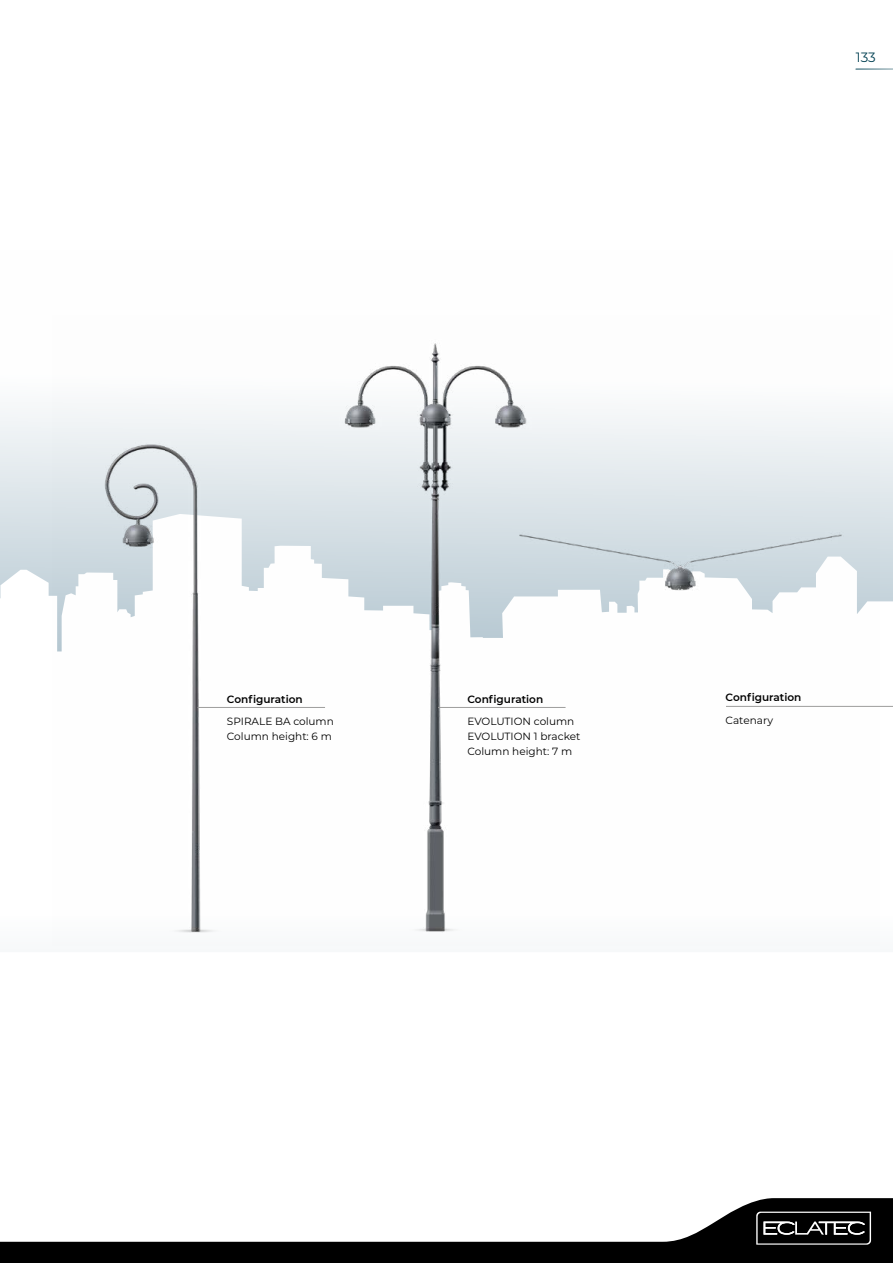
<style>
.page{position:relative;width:893px;height:1263px;background:#fff}
.page>*{position:absolute;margin:0;border:0;box-sizing:border-box;transform-origin:0 0}
.t1{font:13.5px "Montserrat";color:#004052}
.t2{font:10.5px/15px "Montserrat";color:#000}
.t3{font:600 10.5px "Montserrat";color:#000}
</style>
<div class="page">
<svg style="left:0;top:410px;width:893px;height:192px"></svg>
<hr style="left:856px;top:69px;width:37px;height:1px;background:#004052">
<img style="left:52px;top:343px;width:827px;height:536px">
<hr style="left:438px;top:707px;width:128px;height:1px;background:#9d9d9c">
<hr style="left:197px;top:707px;width:128px;height:1px;background:#9d9d9c">
<hr style="left:726px;top:706px;width:167px;height:1px;background:#9d9d9c">
<img style="left:401px;top:878px;width:70px;height:55px">
<img style="left:175px;top:879px;width:40px;height:54px">
<svg style="left:0;top:1198px;width:893px;height:65px"></svg>
<svg style="left:756px;top:1211px;width:115px;height:33px;background:#353535"></svg>
<p class="t1" style="left:856px;top:48px;width:22px">133</p>
<p class="t3" style="left:227px;top:691px;width:77px">Configuration</p>
<p class="t2" style="left:227px;top:713px;width:108px">SPIRALE BA column<br>Column height: 6 m</p>
<p class="t3" style="left:467px;top:691px;width:77px">Configuration</p>
<p class="t2" style="left:467px;top:713px;width:114px">EVOLUTION column<br>EVOLUTION 1 bracket<br>Column height: 7 m</p>
<p class="t3" style="left:726px;top:690px;width:77px">Configuration</p>
<p class="t2" style="left:726px;top:712px;width:49px">Catenary</p>
</div>
